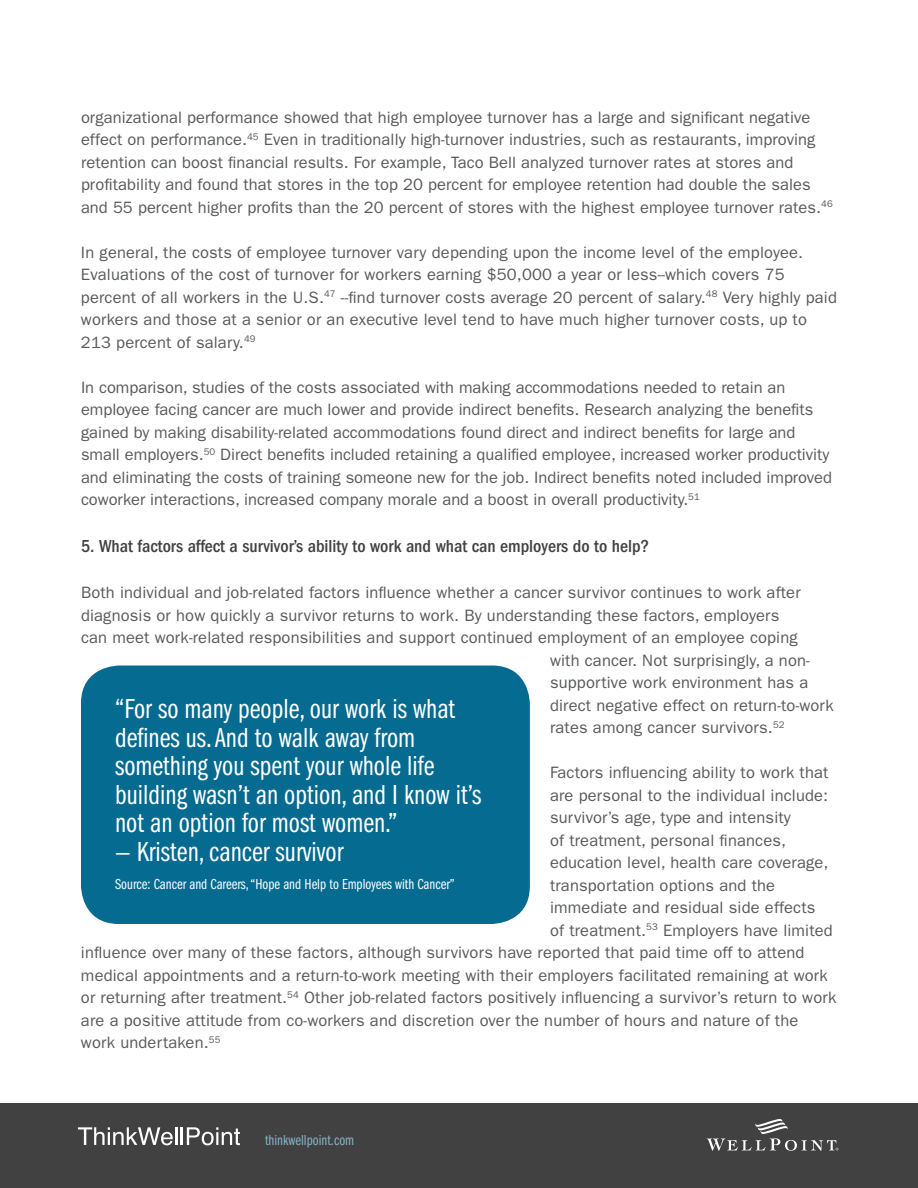
<style>
.page{position:relative;width:918px;height:1188px;background:#fff}
.page>*{position:absolute;margin:0;border:0;box-sizing:border-box;transform-origin:0 0}
.t1{font:28.5px/28.5px "Franklin Gothic LT Book Cmpr";color:#fff}
.t2{font:500 condensed 18px "Franklin Gothic LT";color:#424142}
.t3{font:16.5px/22.5px "Franklin Gothic LT";letter-spacing:.01em;color:#58595b}
.t4{font:15px "Franklin Gothic LT Book Cmpr";color:#fff}
.t5{font:15px "Franklin Gothic LT Book Cmpr";color:#83b5c7}
</style>
<div class="page">
<div style="left:0;top:1104px;width:918px;height:84px;background:#424142"></div>
<svg style="left:78px;top:1127px;width:95px;height:18px"></svg>
<hr style="left:175px;top:1127px;width:3px;height:18px;background:#fff">
<svg style="left:181px;top:1127px;width:59px;height:18px"></svg>
<svg style="left:707px;top:1119px;width:131px;height:32px"></svg>
<div style="left:81px;top:666px;width:449px;height:258px;background:#066b90;border-radius:38px"></div>
<p class="t3" style="left:81px;top:106px;width:753px">organizational performance showed that high employee turnover has a large and significant negative effect on performance.<sup>45</sup> Even in traditionally high-turnover industries, such as restaurants, improving retention can boost financial results. For example, Taco Bell analyzed turnover rates at stores and profitability and found that stores in the top 20 percent for employee retention had double the sales and 55 percent higher profits than the 20 percent of stores with the highest employee turnover rates.<sup>46</sup></p>
<p class="t3" style="left:81px;top:241px;width:757px">In general, the costs of employee turnover vary depending upon the income level of the employee.<br>Evaluations of the cost of turnover for workers earning $50,000 a year or less--which covers 75 percent of all workers in the U.S.<sup>47</sup> --find turnover costs average 20 percent of salary.<sup>48</sup> Very highly paid workers and those at a senior or an executive level tend to have much higher turnover costs, up to 213 percent of salary.<sup>49</sup></p>
<p class="t3" style="left:81px;top:376px;width:752px">In comparison, studies of the costs associated with making accommodations needed to retain an employee facing cancer are much lower and provide indirect benefits. Research analyzing the benefits gained by making disability-related accommodations found direct and indirect benefits for large and small employers.<sup>50</sup> Direct benefits included retaining a qualified employee, increased worker productivity and eliminating the costs of training someone new for the job. Indirect benefits noted included improved coworker interactions, increased company morale and a boost in overall productivity.<sup>51</sup></p>
<p class="t2" style="left:81px;top:535px;width:570px">5. What factors affect a survivor’s ability to work and what can employers do to help?</p>
<p class="t3" style="left:81px;top:581px;width:721px">Both individual and job-related factors influence whether a cancer survivor continues to work after</p>
<p class="t3" style="left:81px;top:604px;width:700px">diagnosis or how quickly a survivor returns to work. By understanding these factors, employers</p>
<p class="t3" style="left:81px;top:626px;width:718px">can meet work-related responsibilities and support continued employment of an employee coping</p>
<p class="t3" style="left:550px;top:649px;width:261px">with cancer. Not surprisingly, a non-</p>
<p class="t3" style="left:550px;top:671px;width:260px">supportive work environment has a</p>
<p class="t3" style="left:550px;top:694px;width:285px">direct negative effect on return-to-work</p>
<p class="t3" style="left:550px;top:716px;width:236px">rates among cancer survivors.<sup>52</sup></p>
<p class="t3" style="left:550px;top:761px;width:280px">Factors influencing ability to work that</p>
<p class="t3" style="left:550px;top:784px;width:280px">are personal to the individual include:</p>
<p class="t3" style="left:550px;top:806px;width:242px">survivor’s age, type and intensity</p>
<p class="t3" style="left:550px;top:829px;width:238px">of treatment, personal finances,</p>
<p class="t3" style="left:550px;top:851px;width:280px">education level, health care coverage,</p>
<p class="t3" style="left:550px;top:874px;width:227px">transportation options and the</p>
<p class="t3" style="left:550px;top:896px;width:267px">immediate and residual side effects</p>
<p class="t3" style="left:550px;top:919px;width:284px">of treatment.<sup>53</sup> Employers have limited</p>
<p class="t3" style="left:81px;top:941px;width:725px">influence over many of these factors, although survivors have reported that paid time off to attend</p>
<p class="t3" style="left:81px;top:964px;width:748px">medical appointments and a return-to-work meeting with their employers facilitated remaining at work</p>
<p class="t3" style="left:81px;top:986px;width:757px">or returning after treatment.<sup>54</sup> Other job-related factors positively influencing a survivor’s return to work</p>
<p class="t3" style="left:81px;top:1009px;width:719px">are a positive attitude from co-workers and discretion over the number of hours and nature of the</p>
<p class="t3" style="left:81px;top:1031px;width:141px">work undertaken.<sup>55</sup></p>
<h1 class="t1" style="left:115px;top:695px;width:368px">“For so many people, our work is what defines us. And to walk away from something you spent your whole life building wasn’t an option, and I know it’s not an option for most women.”</h1>
<h1 class="t1" style="left:115px;top:838px;width:230px">— Kristen, cancer survivor</h1>
<p class="t4" style="left:115px;top:876px;width:341px">Source: Cancer and Careers, “Hope and Help to Employees with Cancer”</p>
<p class="t5" style="left:265px;top:1132px;width:91px">thinkwellpoint.com</p>
</div>
